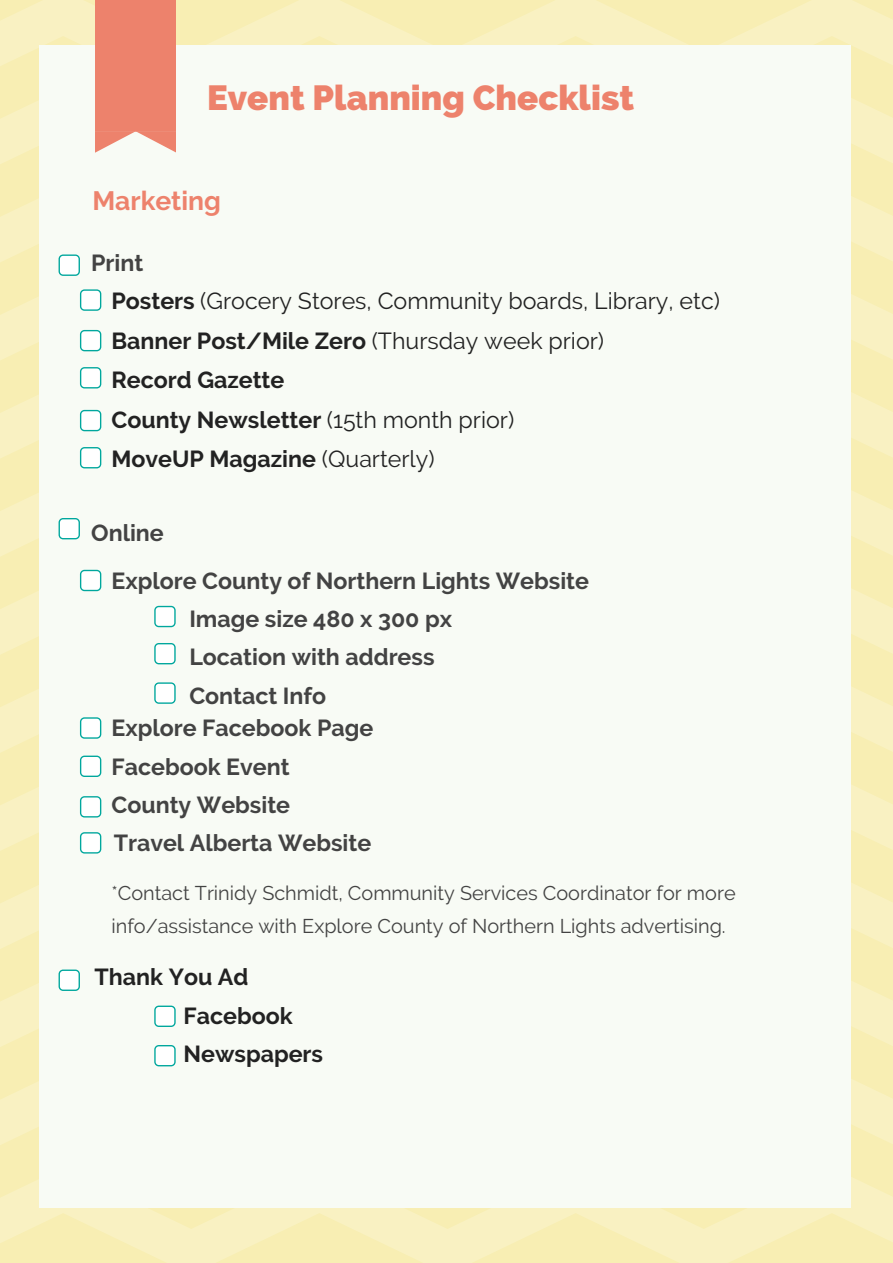
<style>
.page{position:relative;width:893px;height:1263px;background:#fff}
.page>*{position:absolute;margin:0;border:0;box-sizing:border-box;transform-origin:0 0}
.t1{font:800 34.8px "Raleway";color:#ed826c}
.t2{font:700 26.55px "Raleway";color:#ed826c}
.t3{font:700 23.25px/38.2px "Raleway";color:#434343}
.t4{font:23.25px/39.5px "Raleway";color:#222}
.t5{font:700 23.25px/38.2px "Raleway";color:#222}
.t6{font:19.8px/32.7px "Raleway";color:#434343}
.s1{font-weight:700}
</style>
<div class="page">
<div style="left:39px;top:45px;width:812px;height:1162px;background:#f8fbf5"></div>
<svg style="left:95px;top:0;width:81px;height:153px;background:#ed8a76"></svg>
<svg style="left:59px;top:254px;width:21px;height:22px"></svg>
<svg style="left:80px;top:447px;width:21px;height:21px"></svg>
<svg style="left:59px;top:969px;width:21px;height:22px"></svg>
<svg style="left:80px;top:410px;width:21px;height:21px"></svg>
<svg style="left:154px;top:1045px;width:22px;height:21px"></svg>
<svg style="left:154px;top:1005px;width:22px;height:22px"></svg>
<svg style="left:80px;top:832px;width:21px;height:21px"></svg>
<svg style="left:80px;top:796px;width:21px;height:21px"></svg>
<svg style="left:80px;top:756px;width:21px;height:21px"></svg>
<svg style="left:80px;top:717px;width:21px;height:22px"></svg>
<svg style="left:154px;top:682px;width:22px;height:22px"></svg>
<svg style="left:59px;top:518px;width:21px;height:21px"></svg>
<svg style="left:80px;top:570px;width:21px;height:21px"></svg>
<svg style="left:154px;top:606px;width:22px;height:21px"></svg>
<svg style="left:154px;top:643px;width:22px;height:21px"></svg>
<svg style="left:80px;top:289px;width:21px;height:22px"></svg>
<svg style="left:80px;top:367px;width:21px;height:21px"></svg>
<svg style="left:80px;top:330px;width:21px;height:21px"></svg>
<h1 class="t1" style="left:207px;top:77px;width:429px">Event Planning Checklist</h1>
<p class="t2" style="left:92px;top:185px;width:130px">Marketing</p>
<p class="t3" style="left:91px;top:243px;width:54px">Print</p>
<p class="t4" style="left:111px;top:281px;width:610px"><span class="s1">Posters</span> (Grocery Stores, Community boards, Library, etc)<br><span class="s1">Banner Post/Mile Zero</span> (Thursday week prior)<br><span class="s1">Record Gazette<br>County Newsletter</span> (15th month prior)<br><span class="s1">MoveUP Magazine</span> (Quarterly)</p>
<p class="t3" style="left:91px;top:514px;width:74px">Online</p>
<p class="t3" style="left:189px;top:561px;width:401px;text-indent:-78px">Explore County of Northern Lights Website<br>Image size 480 x 300 px<br>Location with address<br>Contact Info</p>
<p class="t3" style="left:111px;top:709px;width:263px">Explore Facebook Page<br>Facebook Event<br>County Website</p>
<p class="t3" style="left:114px;top:824px;width:259px">Travel Alberta Website</p>
<p class="t6" style="left:111px;top:877px;width:626px">*Contact Trinidy Schmidt, Community Services Coordinator for more info/assistance with Explore County of Northern Lights advertising.</p>
<p class="t5" style="left:184px;top:958px;width:141px;text-indent:-89px">Thank You Ad<br>Facebook<br>Newspapers</p>
</div>
